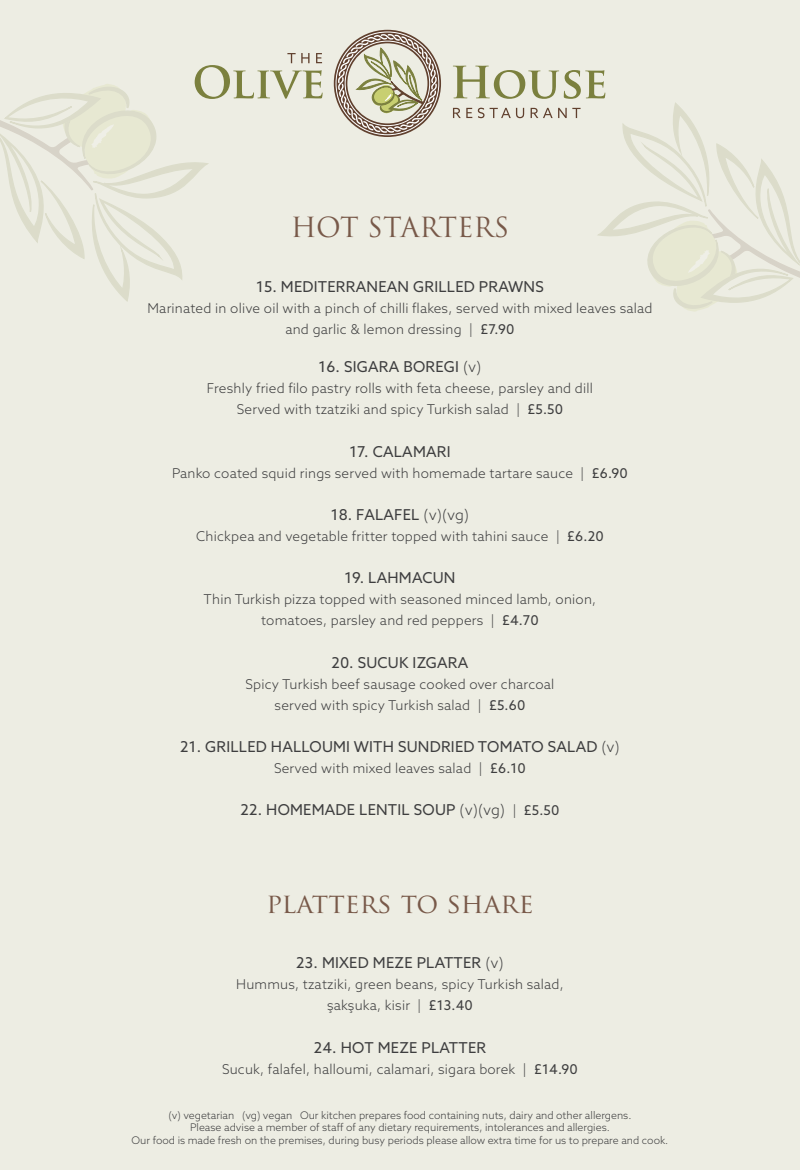
<style>
.page{position:relative;width:800px;height:1170px;background:#fff}
.page>*{position:absolute;margin:0;border:0;box-sizing:border-box;transform-origin:0 0}
.t1{font:27px "Trajan Pro";color:#785949}
.t2{font:15px "Azo Sans";letter-spacing:.015em;color:#3e3e3f}
.t3{font:300 13.5px/21px "Azo Sans";letter-spacing:.015em;color:#3e3e3f;text-align:center}
.t4{font:300 10.5px/12.6px "Azo Sans";color:#3e3e3f;text-align:center}
.s1{font-weight:400}
.s2{font-weight:300}
.s3{font-weight:300;font-size:13.5px}
.s4{font-size:13.5px}
</style>
<div class="page">
<div style="left:0;top:0;width:799px;height:1169px;background:#edede3"></div>
<svg style="left:334px;top:30px;width:107px;height:107px"></svg>
<svg style="left:0;top:53px;width:322px;height:249px"></svg>
<svg style="left:453px;top:66px;width:346px;height:245px"></svg>
<h1 class="t1" style="left:291px;top:210px;width:219px">HOT STARTERS</h1>
<p class="t2" style="left:256px;top:277px;width:289px">15. MEDITERRANEAN GRILLED PRAWNS</p>
<p class="t3" style="left:147px;top:298px;width:506px">Marinated in olive oil with a pinch of chilli flakes, served with mixed leaves salad and garlic &amp; lemon dressing | <span class="s1">£7.90</span></p>
<p class="t2" style="left:318px;top:357px;width:164px">16. SIGARA BOREGI <span class="s2">(v)</span></p>
<p class="t3" style="left:207px;top:378px;width:387px">Freshly fried filo pastry rolls with feta cheese, parsley and dill<br>Served with tzatziki and spicy Turkish salad | <span class="s1">£5.50</span></p>
<p class="t2" style="left:349px;top:441px;width:103px">17. CALAMARI</p>
<p class="t3" style="left:172px;top:462px;width:457px">Panko coated squid rings served with homemade tartare sauce | <span class="s1">£6.90</span></p>
<p class="t2" style="left:331px;top:504px;width:140px">18. FALAFEL <span class="s2">(v)(vg)</span></p>
<p class="t3" style="left:196px;top:525px;width:409px">Chickpea and vegetable fritter topped with tahini sauce | <span class="s1">£6.20</span></p>
<p class="t2" style="left:344px;top:568px;width:113px">19. LAHMACUN</p>
<p class="t3" style="left:204px;top:588px;width:394px">Thin Turkish pizza topped with seasoned minced lamb, onion, tomatoes, parsley and red peppers | <span class="s1">£4.70</span></p>
<p class="t2" style="left:331px;top:652px;width:138px">20. SUCUK IZGARA</p>
<p class="t3" style="left:245px;top:673px;width:310px">Spicy Turkish beef sausage cooked over charcoal served with spicy Turkish salad | <span class="s1">£5.60</span></p>
<p class="t2" style="left:180px;top:736px;width:441px">21. GRILLED HALLOUMI WITH SUNDRIED TOMATO SALAD <span class="s2">(v)</span></p>
<p class="t3" style="left:274px;top:757px;width:253px">Served with mixed leaves salad | <span class="s1">£6.10</span></p>
<p class="t2" style="left:240px;top:800px;width:320px">22. HOMEMADE LENTIL SOUP <span class="s2">(v)(vg)</span> <span class="s3">|</span> <span class="s4">£5.50</span></p>
<h1 class="t1" style="left:266px;top:886px;width:268px">platters to share</h1>
<p class="t2" style="left:296px;top:953px;width:209px">23. MIXED MEZE PLATTER <span class="s2">(v)</span></p>
<p class="t3" style="left:236px;top:973px;width:329px">Hummus, tzatziki, green beans, spicy Turkish salad, şakşuka, kisir | <span class="s1">£13.40</span></p>
<p class="t2" style="left:314px;top:1037px;width:174px">24. HOT MEZE PLATTER</p>
<p class="t3" style="left:222px;top:1058px;width:357px">Sucuk, falafel, halloumi, calamari, sigara borek | <span class="s1">£14.90</span></p>
<p class="t4" style="left:131px;top:1108px;width:538px">(v) vegetarian (vg) vegan Our kitchen prepares food containing nuts, dairy and other allergens.<br>Please advise a member of staff of any dietary requirements, intolerances and allergies.<br>Our food is made fresh on the premises, during busy periods please allow extra time for us to prepare and cook.</p>
</div>
